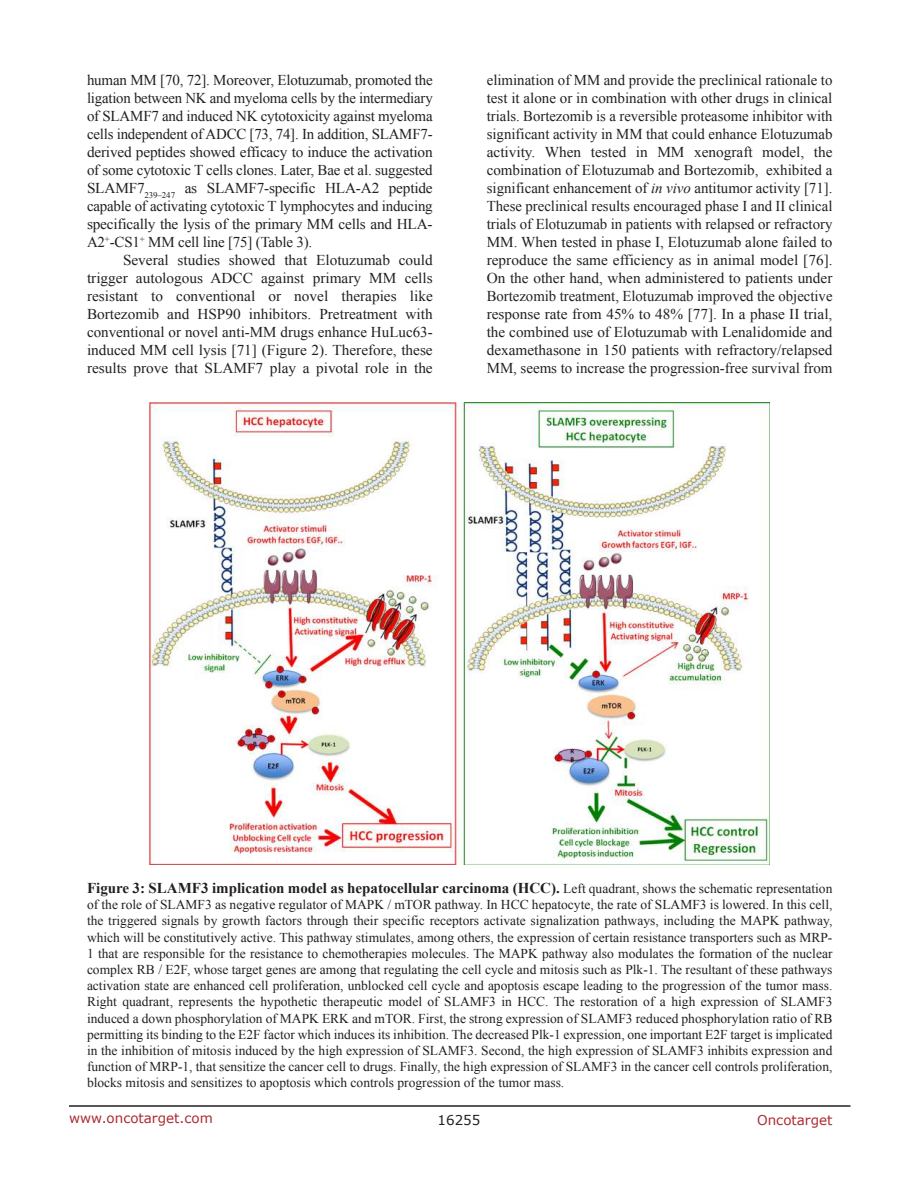
<style>
.page{position:relative;width:918px;height:1188px;background:#fff}
.page>*{position:absolute;margin:0;border:0;box-sizing:border-box;transform-origin:0 0}
.t1{font:15px/18px "Times New Roman";color:#231f20;text-align:justify}
.t2{font:700 15px "Times New Roman";color:#231f20}
.t3{font:13.5px/16.2px "Times New Roman";color:#231f20;text-align:justify}
.t4{font:13.5px "Verdana";color:#ac2b31}
.t5{font:13.5px "Verdana";color:#231f20}
.s1{font-style:italic}
.s2{font-weight:400;font-size:13.5px}
</style>
<div class="page">
<hr style="left:69px;top:1105px;width:782px;height:2px;background:#231f20">
<img style="left:150px;top:402px;width:620px;height:462px">
<p class="t1" style="left:87px;top:73px;width:347px">human MM [70, 72]. Moreover, Elotuzumab, promoted the ligation between NK and myeloma cells by the intermediary of SLAMF7 and induced NK cytotoxicity against myeloma cells independent of ADCC [73, 74]. In addition, SLAMF7- derived peptides showed efficacy to induce the activation of some cytotoxic T cells clones. Later, Bae et al. suggested SLAMF7<sub>239–247</sub> as SLAMF7-specific HLA-A2 peptide capable of activating cytotoxic T lymphocytes and inducing specifically the lysis of the primary MM cells and HLA-A2<sup>+</sup>-CS1<sup>+</sup> MM cell line [75] (Table 3).</p>
<p class="t1" style="left:87px;top:253px;width:347px;text-indent:36px">Several studies showed that Elotuzumab could trigger autologous ADCC against primary MM cells resistant to conventional or novel therapies like Bortezomib and HSP90 inhibitors. Pretreatment with conventional or novel anti-MM drugs enhance HuLuc63- induced MM cell lysis [71] (Figure 2). Therefore, these results prove that SLAMF7 play a pivotal role in the</p>
<p class="t1" style="left:487px;top:73px;width:347px">elimination of MM and provide the preclinical rationale to test it alone or in combination with other drugs in clinical trials. Bortezomib is a reversible proteasome inhibitor with significant activity in MM that could enhance Elotuzumab activity. When tested in MM xenograft model, the combination of Elotuzumab and Bortezomib, exhibited a significant enhancement of <span class="s1">in vivo</span> antitumor activity [71].<br>These preclinical results encouraged phase I and II clinical trials of Elotuzumab in patients with relapsed or refractory MM. When tested in phase I, Elotuzumab alone failed to reproduce the same efficiency as in animal model [76].<br>On the other hand, when administered to patients under Bortezomib treatment, Elotuzumab improved the objective response rate from 45% to 48% [77]. In a phase II trial, the combined use of Elotuzumab with Lenalidomide and dexamethasone in 150 patients with refractory/relapsed MM, seems to increase the progression-free survival from</p>
<p class="t2" style="left:87px;top:883px;width:747px">Figure 3: SLAMF3 implication model as hepatocellular carcinoma (HCC). <span class="s2">Left quadrant, shows the schematic representation</span></p>
<p class="t3" style="left:87px;top:898px;width:747px">of the role of SLAMF3 as negative regulator of MAPK / mTOR pathway. In HCC hepatocyte, the rate of SLAMF3 is lowered. In this cell, the triggered signals by growth factors through their specific receptors activate signalization pathways, including the MAPK pathway, which will be constitutively active. This pathway stimulates, among others, the expression of certain resistance transporters such as MRP-1 that are responsible for the resistance to chemotherapies molecules. The MAPK pathway also modulates the formation of the nuclear complex RB / E2F, whose target genes are among that regulating the cell cycle and mitosis such as Plk-1. The resultant of these pathways activation state are enhanced cell proliferation, unblocked cell cycle and apoptosis escape leading to the progression of the tumor mass.<br>Right quadrant, represents the hypothetic therapeutic model of SLAMF3 in HCC. The restoration of a high expression of SLAMF3 induced a down phosphorylation of MAPK ERK and mTOR. First, the strong expression of SLAMF3 reduced phosphorylation ratio of RB permitting its binding to the E2F factor which induces its inhibition. The decreased Plk-1 expression, one important E2F target is implicated in the inhibition of mitosis induced by the high expression of SLAMF3. Second, the high expression of SLAMF3 inhibits expression and function of MRP-1, that sensitize the cancer cell to drugs. Finally, the high expression of SLAMF3 in the cancer cell controls proliferation, blocks mitosis and sensitizes to apoptosis which controls progression of the tumor mass.</p>
<p class="t4" style="left:69px;top:1112px;width:145px">www.oncotarget.com</p>
<p class="t5" style="left:438px;top:1114px;width:44px">16255</p>
<p class="t4" style="left:757px;top:1114px;width:77px">Oncotarget</p>
</div>
